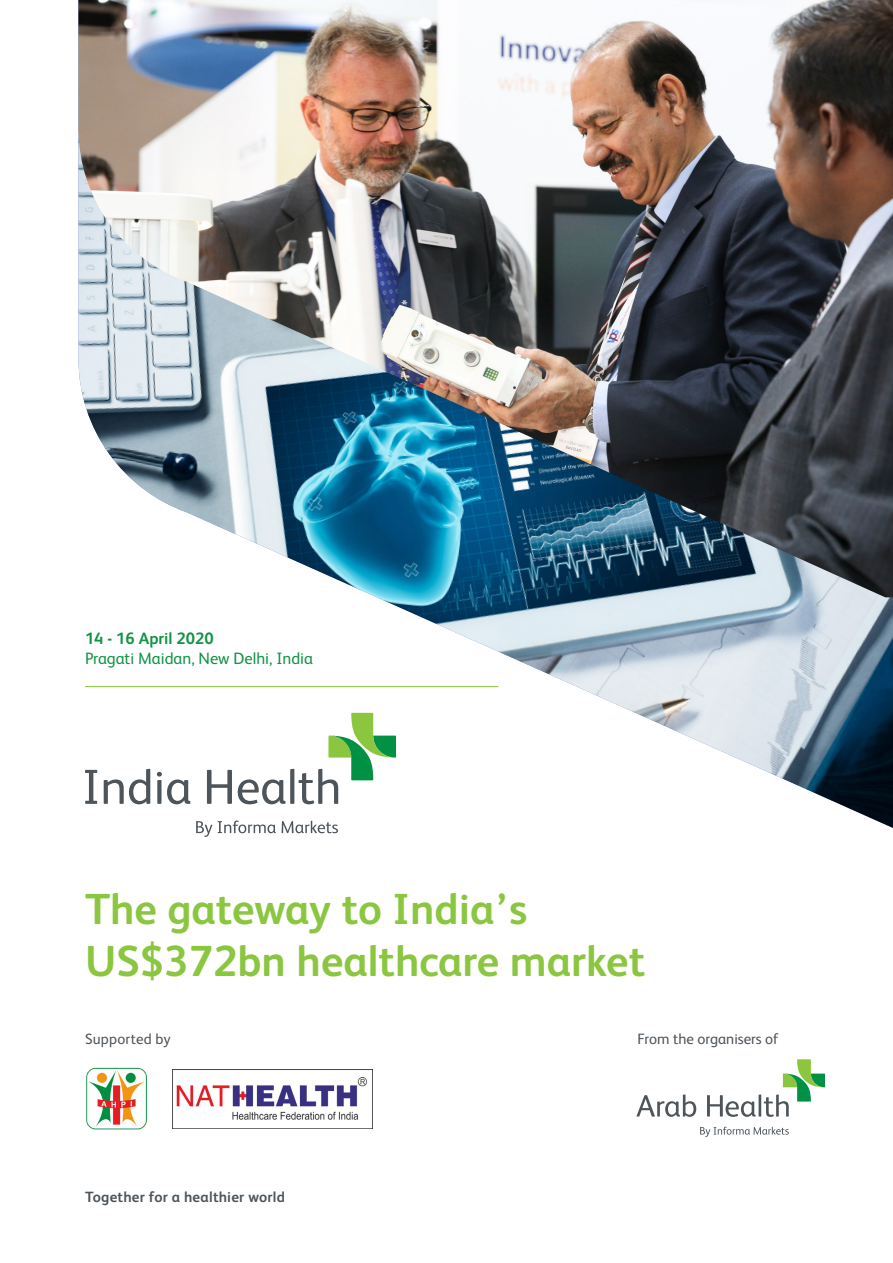
<style>
.page{position:relative;width:893px;height:1263px;background:#fff}
.page>*{position:absolute;margin:0;border:0;box-sizing:border-box;transform-origin:0 0}
.t1{font:700 43.5px/52.2px "FS Albert";color:#8bc640}
.t2{font:16.5px "FS Albert";color:#129346}
.t3{font:700 16.5px "FS Albert";color:#129346}
.t4{font:15px "FS Albert";color:#4d545a}
.t5{font:700 14.85px "FS Albert";letter-spacing:.015em;color:#4d545a}
.t6{font:14.85px "FS Albert";letter-spacing:.015em;color:#4d545a}
</style>
<div class="page">
<img style="left:85px;top:597px;width:808px;height:231px">
<svg style="left:636px;top:1094px;width:60px;height:23px"></svg>
<svg style="left:707px;top:1059px;width:118px;height:58px"></svg>
<svg style="left:700px;top:1127px;width:89px;height:10px"></svg>
<hr style="left:85px;top:686px;width:413px;height:1px;background:#8bc640">
<svg style="left:196px;top:821px;width:16px;height:16px"></svg>
<svg style="left:218px;top:820px;width:58px;height:13px"></svg>
<svg style="left:282px;top:821px;width:56px;height:12px"></svg>
<svg style="left:85px;top:770px;width:12px;height:34px"></svg>
<svg style="left:104px;top:769px;width:46px;height:35px"></svg>
<svg style="left:157px;top:772px;width:33px;height:32px"></svg>
<svg style="left:207px;top:770px;width:25px;height:34px"></svg>
<svg style="left:238px;top:713px;width:158px;height:91px"></svg>
<img style="left:86px;top:1067px;width:61px;height:63px">
<img style="left:172px;top:1069px;width:200px;height:59px">
<img style="left:78px;top:0;width:815px;height:597px">
<p class="t3" style="left:85px;top:629px;width:130px">14 - 16 April 2020</p>
<p class="t2" style="left:85px;top:649px;width:229px">Pragati Maidan, New Delhi, India</p>
<p class="t1" style="left:85px;top:882px;width:562px">The gateway to India’s<br>US$372bn healthcare market</p>
<p class="t6" style="left:85px;top:1030px;width:87px">Supported by</p>
<p class="t5" style="left:85px;top:1188px;width:202px">Together for a healthier world</p>
<p class="t4" style="left:638px;top:1030px;width:142px">From the organisers of</p>
</div>
